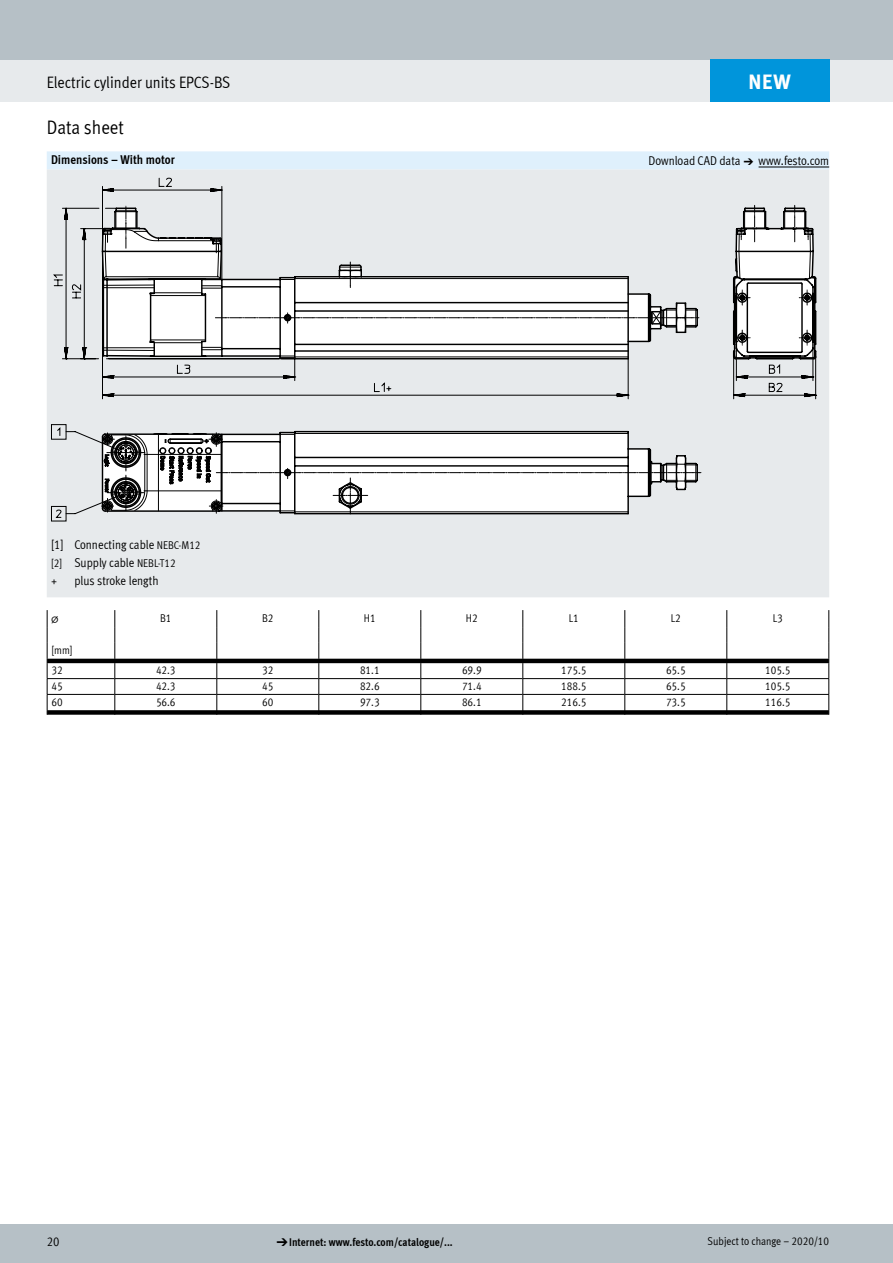
<style>
.page{position:relative;width:893px;height:1263px;background:#fff}
.page>*{position:absolute;margin:0;border:0;box-sizing:border-box;transform-origin:0 0}
.t1{font:700 21px "Meta Plus LF";color:#fff}
.FES_title_section{font:19.5px "Meta Cond LF";color:#000}
.FES_title_family{font:16.5px "Meta Cond LF";color:#000}
.FES_in_05{font:12.75px "Meta Cond LF";color:#000}
.FES_head_2_text_righ{font:12.75px "Meta Cond LF";color:#000}
.FES_head_1_text{font:700 12.75px "Meta Cond LF";color:#000}
.FES_tab_regular_cent{font:11.25px "Meta Cond LF";color:#000}
.FES_in_05-2{font:11.25px "Meta Cond LF";color:#000}
.t2{font:700 11.25px "Meta Cond LF";color:#000}
.FES_tab_head_2_centr{font:11.25px "Meta Cond LF";color:#000}
.FES_tab_regular{font:11.25px "Meta Cond LF";color:#000}
.FES_tab_head_2{font:11.25px "Meta Cond LF";color:#000}
.FES_tab_head_2-2{font:11.25px "Meto Pict 182";color:#000}
.s1{font-family:"Meto Pict 182"}
.s2{font-size:11.25px}
.s3{font-size:12.75px}
.s4{font-family:"Meto Pict 182";font-weight:400}
</style>
<div class="page">
<div style="left:0;top:1225px;width:893px;height:38px;background:#b6c0c6"></div>
<div style="left:0;top:60px;width:893px;height:42px;background:#e7eaec"></div>
<div style="left:0;top:0;width:893px;height:60px;background:#b6c0c6"></div>
<svg style="left:47px;top:151px;width:782px;height:19px;background:#dfeffb"></svg>
<div style="left:47px;top:170px;width:782px;height:427px;background:#e7eaec"></div>
<hr style="left:759px;top:167px;width:70px;height:1px;background:#000">
<svg style="left:51px;top:178px;width:760px;height:344px;background:#dee1e3"></svg>
<svg style="left:102px;top:206px;width:599px;height:308px"></svg>
<svg style="left:106px;top:238px;width:700px;height:256px"></svg>
<svg style="left:47px;top:610px;width:782px;height:105px"></svg>
<div style="left:710px;top:60px;width:119px;height:42px;background:#0095db"></div>
<p class="t1" style="left:748px;top:68px;width:44px">NEW</p>
<p class="FES_title_family" style="left:47px;top:72px;width:185px">Electric cylinder units EPCS-BS</p>
<p class="FES_title_section" style="left:47px;top:116px;width:79px">Data sheet</p>
<p class="FES_head_1_text" style="left:51px;top:151px;width:125px">Dimensions – With motor</p>
<p class="FES_head_2_text_righ" style="left:648px;top:153px;width:182px">Download CAD data <span class="s1">a</span> www.festo.com</p>
<p class="FES_in_05" style="left:51px;top:537px;width:151px">[1] Connecting cable <span class="s2">NEBC-M12</span></p>
<p class="FES_in_05-2" style="left:51px;top:556px;width:126px">[2] <span class="s3">Supply cable</span> NEBL-T12</p>
<p class="FES_in_05" style="left:51px;top:573px;width:8px">+</p>
<p class="FES_in_05" style="left:74px;top:573px;width:86px">plus stroke length</p>
<p class="FES_tab_head_2-2" style="left:51px;top:612px;width:8px">@</p>
<p class="FES_tab_head_2_centr" style="left:160px;top:611px;width:13px">B1</p>
<p class="FES_tab_head_2_centr" style="left:262px;top:611px;width:13px">B2</p>
<p class="FES_tab_head_2_centr" style="left:364px;top:611px;width:13px">H1</p>
<p class="FES_tab_head_2_centr" style="left:466px;top:611px;width:13px">H2</p>
<p class="FES_tab_head_2_centr" style="left:569px;top:611px;width:12px">L1</p>
<p class="FES_tab_head_2_centr" style="left:671px;top:611px;width:12px">L2</p>
<p class="FES_tab_head_2_centr" style="left:773px;top:611px;width:12px">L3</p>
<p class="FES_tab_head_2" style="left:51px;top:644px;width:23px">[mm]</p>
<p class="FES_tab_regular" style="left:51px;top:663px;width:13px">32</p>
<p class="FES_tab_regular_cent" style="left:156px;top:663px;width:21px">42.3</p>
<p class="FES_tab_regular_cent" style="left:262px;top:663px;width:13px">32</p>
<p class="FES_tab_regular_cent" style="left:360px;top:663px;width:21px">81.1</p>
<p class="FES_tab_regular_cent" style="left:462px;top:663px;width:21px">69.9</p>
<p class="FES_tab_regular_cent" style="left:561px;top:663px;width:27px">175.5</p>
<p class="FES_tab_regular_cent" style="left:666px;top:663px;width:21px">65.5</p>
<p class="FES_tab_regular_cent" style="left:765px;top:663px;width:27px">105.5</p>
<p class="FES_tab_regular" style="left:51px;top:679px;width:13px">45</p>
<p class="FES_tab_regular_cent" style="left:156px;top:679px;width:21px">42.3</p>
<p class="FES_tab_regular_cent" style="left:262px;top:679px;width:13px">45</p>
<p class="FES_tab_regular_cent" style="left:360px;top:679px;width:21px">82.6</p>
<p class="FES_tab_regular_cent" style="left:462px;top:679px;width:21px">71.4</p>
<p class="FES_tab_regular_cent" style="left:561px;top:679px;width:27px">188.5</p>
<p class="FES_tab_regular_cent" style="left:666px;top:679px;width:21px">65.5</p>
<p class="FES_tab_regular_cent" style="left:765px;top:679px;width:27px">105.5</p>
<p class="FES_tab_regular" style="left:51px;top:695px;width:13px">60</p>
<p class="FES_tab_regular_cent" style="left:156px;top:695px;width:21px">56.6</p>
<p class="FES_tab_regular_cent" style="left:262px;top:695px;width:13px">60</p>
<p class="FES_tab_regular_cent" style="left:360px;top:695px;width:21px">97.3</p>
<p class="FES_tab_regular_cent" style="left:462px;top:695px;width:21px">86.1</p>
<p class="FES_tab_regular_cent" style="left:561px;top:695px;width:27px">216.5</p>
<p class="FES_tab_regular_cent" style="left:666px;top:695px;width:21px">73.5</p>
<p class="FES_tab_regular_cent" style="left:765px;top:695px;width:27px">116.5</p>
<p class="FES_head_2_text_righ" style="left:47px;top:1234px;width:14px">20</p>
<p class="t2" style="left:276px;top:1235px;width:178px"><span class="s4">d</span>Internet: www.festo.com/catalogue/...</p>
<p class="FES_in_05-2" style="left:708px;top:1234px;width:123px">Subject to change – 2020/10</p>
</div>
